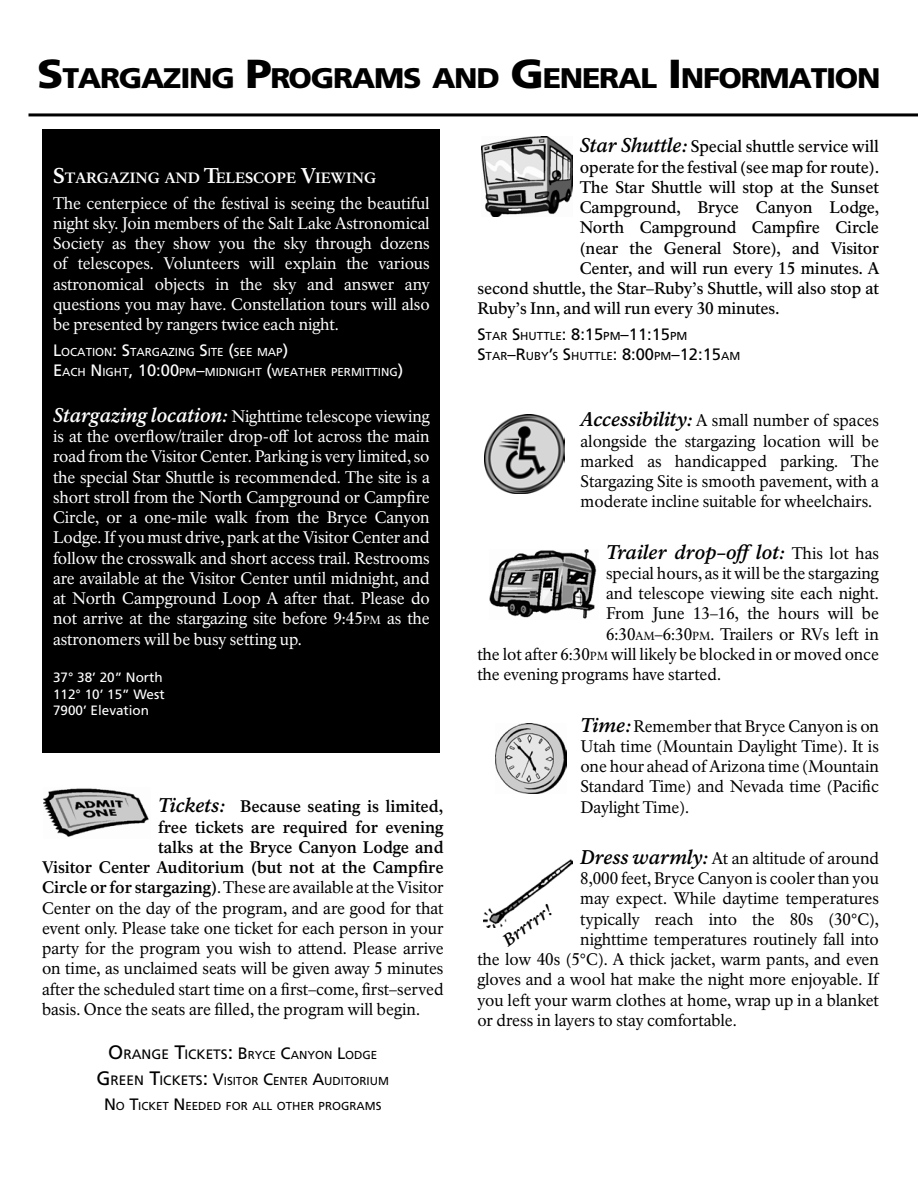
<style>
.page{position:relative;width:918px;height:1188px;background:#fff}
.page>*{position:absolute;margin:0;border:0;box-sizing:border-box;transform-origin:0 0}
.t1{font:900 28.35px "Frutiger LT Std";letter-spacing:-.045em;color:#000;scale:1.07 1}
.t2{font:italic 700 19.5px "NPS Rawlinson OT";color:#000}
.t3{font:16.5px/20.2px "NPS Rawlinson OT";letter-spacing:-.005em;color:#000;text-align:justify}
.t4{font:16.5px/20.2px "NPS Rawlinson OT";letter-spacing:-.005em;color:#fff;text-align:justify}
.t5{font:500 16.5px "NPS Rawlinson OT";letter-spacing:-.01em;color:#000}
.t6{font:700 16.5px "NPS Rawlinson OT";letter-spacing:-.005em;color:#000}
.t7{font:16.5px "Frutiger LT Std";color:#000}
.t8{font:italic 700 16.5px "NPS Rawlinson OT";color:#000}
.t9{font:700 14.7px "NPS Rawlinson OT";letter-spacing:-.005em;color:#fff}
.t10{font:13.5px/16.2px "Frutiger LT Std";color:#fff}
.t11{font:11.55px "Frutiger LT Std";color:#000}
.t12{font:11.55px/20.2px "Frutiger LT Std";color:#fff}
.s1{font-size:40.5px}
.s2{font-size:21px}
.s3{font-size:16.5px}
.s4{font-weight:700;font-style:italic;font-size:19.5px}
.s5{font-size:11.55px}
.s6{font-style:italic;font-size:19.5px}
.s7{font-weight:700}
.s8{font-size:19.5px}
.s9{font-size:13.65px}
.s10{font-weight:400;font-style:normal;font-size:16.5px}
</style>
<div class="page">
<img style="left:44px;top:788px;width:105px;height:49px">
<img style="left:482px;top:137px;width:90px;height:79px">
<img style="left:489px;top:550px;width:108px;height:69px">
<img style="left:495px;top:724px;width:71px;height:69px">
<img style="left:484px;top:859px;width:89px;height:69px">
<div style="left:43px;top:129px;width:397px;height:624px;background:#000"></div>
<hr style="left:28px;top:113px;width:890px;height:3px;background:#000">
<img style="left:484px;top:414px;width:80px;height:80px">
<h1 class="t1" style="left:37px;top:61px;width:790px"><span class="s1">S</span>TARGAZING <span class="s1">P</span>ROGRAMS AND <span class="s1">G</span>ENERAL <span class="s1">I</span> NFORMATION</h1>
<p class="t9" style="left:53px;top:169px;width:324px"><span class="s2">S</span>targazing and <span class="s2">T</span>elescope <span class="s2">V</span>iewing</p>
<p class="t4" style="left:53px;top:193px;width:378px">The centerpiece of the festival is seeing the beautiful night sky. Join members of the Salt Lake Astronomical Society as they show you the sky through dozens of telescopes. Volunteers will explain the various astronomical objects in the sky and answer any questions you may have. Constellation tours will also be presented by rangers twice each night.</p>
<p class="t12" style="left:53px;top:342px;width:352px"><span class="s3">L</span>OCATION<span class="s3">: S</span>TARGAZING <span class="s3">S</span>ITE <span class="s3">(</span>SEE MAP<span class="s3">)<br>E</span>ACH <span class="s3">N</span> IGHT<span class="s3">, 10:00</span>PM<span class="s3">–</span>MIDNIGHT <span class="s3">(</span>WEATHER PERMITTING<span class="s3">)</span></p>
<p class="t4" style="left:53px;top:406px;width:378px"><span class="s4">Stargazing location:</span> Nighttime telescope viewing is at the overflow/trailer drop-off lot across the main road from the Visitor Center. Parking is very limited, so the special Star Shuttle is recommended. The site is a short stroll from the North Campground or Campfire Circle, or a one-mile walk from the Bryce Canyon Lodge. If you must drive, park at the Visitor Center and follow the crosswalk and short access trail. Restrooms are available at the Visitor Center until midnight, and at North Campground Loop A after that. Please do not arrive at the stargazing site before 9:45<span class="s5">pm</span> as the astronomers will be busy setting up.</p>
<p class="t10" style="left:53px;top:670px;width:113px">37° 38’ 20” NORTH<br>112° 10’ 15” WEST<br>7900’ ELEVATION</p>
<p class="t6" style="left:158px;top:797px;width:287px"><span class="s6">Tickets:</span> Because seating is limited,</p>
<p class="t6" style="left:158px;top:817px;width:287px">free tickets are required for evening</p>
<p class="t6" style="left:158px;top:837px;width:287px">talks at the Bryce Canyon Lodge and</p>
<p class="t6" style="left:42px;top:858px;width:403px">Visitor Center Auditorium (but not at the Campfire</p>
<p class="t3" style="left:42px;top:878px;width:403px"><span class="s7">Circle or for stargazing)</span>. These are available at the Visitor</p>
<p class="t3" style="left:42px;top:898px;width:403px">Center on the day of the program, and are good for that</p>
<p class="t3" style="left:42px;top:918px;width:403px">event only. Please take one ticket for each person in your</p>
<p class="t3" style="left:42px;top:939px;width:403px">party for the program you wish to attend. Please arrive</p>
<p class="t3" style="left:42px;top:959px;width:403px">on time, as unclaimed seats will be given away 5 minutes</p>
<p class="t3" style="left:42px;top:979px;width:403px">after the scheduled start time on a first–come, first–served</p>
<p class="t3" style="left:42px;top:999px;width:380px">basis. Once the seats are filled, the program will begin.</p>
<p class="t11" style="left:108px;top:1049px;width:271px"><span class="s8">O</span><span class="s9">RANGE</span> <span class="s8">T</span><span class="s9">ICKETS</span><span class="s8">:</span> <span class="s3">B</span>RYCE <span class="s3">C</span>ANYON <span class="s3">L</span>ODGE</p>
<p class="t11" style="left:97px;top:1074px;width:294px"><span class="s8">G</span> <span class="s9">REEN</span> <span class="s8">T</span><span class="s9">ICKETS</span><span class="s8">:</span> <span class="s3">V</span>ISITOR <span class="s3">C</span>ENTER <span class="s3">A</span>UDITORIUM</p>
<p class="t11" style="left:104px;top:1100px;width:279px"><span class="s3">N</span> O <span class="s3">T</span>ICKET <span class="s3">N</span> EEDED FOR ALL OTHER PROGRAMS</p>
<p class="t5" style="left:580px;top:137px;width:301px"><span class="s4">Star Shuttle:</span> Special shuttle service will</p>
<p class="t5" style="left:580px;top:157px;width:301px">operate for the festival (see map for route).</p>
<p class="t5" style="left:580px;top:177px;width:301px">The Star Shuttle will stop at the Sunset</p>
<p class="t5" style="left:580px;top:197px;width:301px">Campground, Bryce Canyon Lodge,</p>
<p class="t5" style="left:580px;top:218px;width:301px">North Campground Campfire Circle</p>
<p class="t5" style="left:580px;top:238px;width:301px">(near the General Store), and Visitor</p>
<p class="t5" style="left:580px;top:258px;width:301px">Center, and will run every 15 minutes. A</p>
<p class="t5" style="left:477px;top:278px;width:403px">second shuttle, the Star–Ruby’s Shuttle, will also stop at</p>
<p class="t5" style="left:477px;top:299px;width:304px">Ruby’s Inn, and will run every 30 minutes.</p>
<p class="t7" style="left:477px;top:325px;width:212px">S<span class="s5">TAR</span> S<span class="s5">HUTTLE</span>: 8:15<span class="s5">PM</span>–11:15<span class="s5">PM</span></p>
<p class="t11" style="left:477px;top:349px;width:264px"><span class="s3">S</span>TAR<span class="s3">–R</span>UBY<span class="s3">’</span>S <span class="s3">S</span>HUTTLE<span class="s3">: 8:00</span>PM<span class="s3">–12:15</span>AM</p>
<p class="t3" style="left:581px;top:411px;width:300px"><span class="s4">Accessibility:</span> A small number of spaces alongside the stargazing location will be marked as handicapped parking. The Stargazing Site is smooth pavement, with a moderate incline suitable for wheelchairs.</p>
<p class="t2" style="left:606px;top:540px;width:274px">Trailer drop–offlot: <span class="s10">This lot has</span></p>
<p class="t3" style="left:606px;top:563px;width:274px">special hours, as it will be the stargazing</p>
<p class="t3" style="left:606px;top:584px;width:274px">and telescope viewing site each night.</p>
<p class="t3" style="left:606px;top:604px;width:274px">From June 13–16, the hours will be</p>
<p class="t3" style="left:606px;top:624px;width:274px">6:30<span class="s5">am</span>–6:30<span class="s5">pm</span>. Trailers or RVs left in</p>
<p class="t3" style="left:477px;top:644px;width:403px">the lot after 6:30<span class="s5">pm</span> will likely be blocked in or moved once</p>
<p class="t3" style="left:477px;top:665px;width:245px">the evening programs have started.</p>
<p class="t3" style="left:580px;top:716px;width:300px"><span class="s4">Time:</span> Remember that Bryce Canyon is on Utah time (Mountain Daylight Time). It is one hour ahead of Arizona time (Mountain Standard Time) and Nevada time (Pacific Daylight Time).</p>
<p class="t3" style="left:580px;top:848px;width:300px"><span class="s4">Dress warmly:</span> At an altitude of around</p>
<p class="t3" style="left:580px;top:868px;width:300px">8,000 feet, Bryce Canyon is cooler than you</p>
<p class="t3" style="left:580px;top:889px;width:300px">may expect. While daytime temperatures</p>
<p class="t3" style="left:580px;top:909px;width:300px">typically reach into the 80s (30°C),</p>
<p class="t3" style="left:580px;top:929px;width:300px">nighttime temperatures routinely fall into</p>
<p class="t3" style="left:477px;top:949px;width:403px">the low 40s (5°C). A thick jacket, warm pants, and even</p>
<p class="t3" style="left:477px;top:970px;width:403px">gloves and a wool hat make the night more enjoyable. If</p>
<p class="t3" style="left:477px;top:990px;width:403px">you left your warm clothes at home, wrap up in a blanket</p>
<p class="t3" style="left:477px;top:1010px;width:261px">or dress in layers to stay comfortable.</p>
<p class="t8" style="left:499px;top:934px;width:59px;rotate:-37deg">Brrrrr!</p>
</div>
